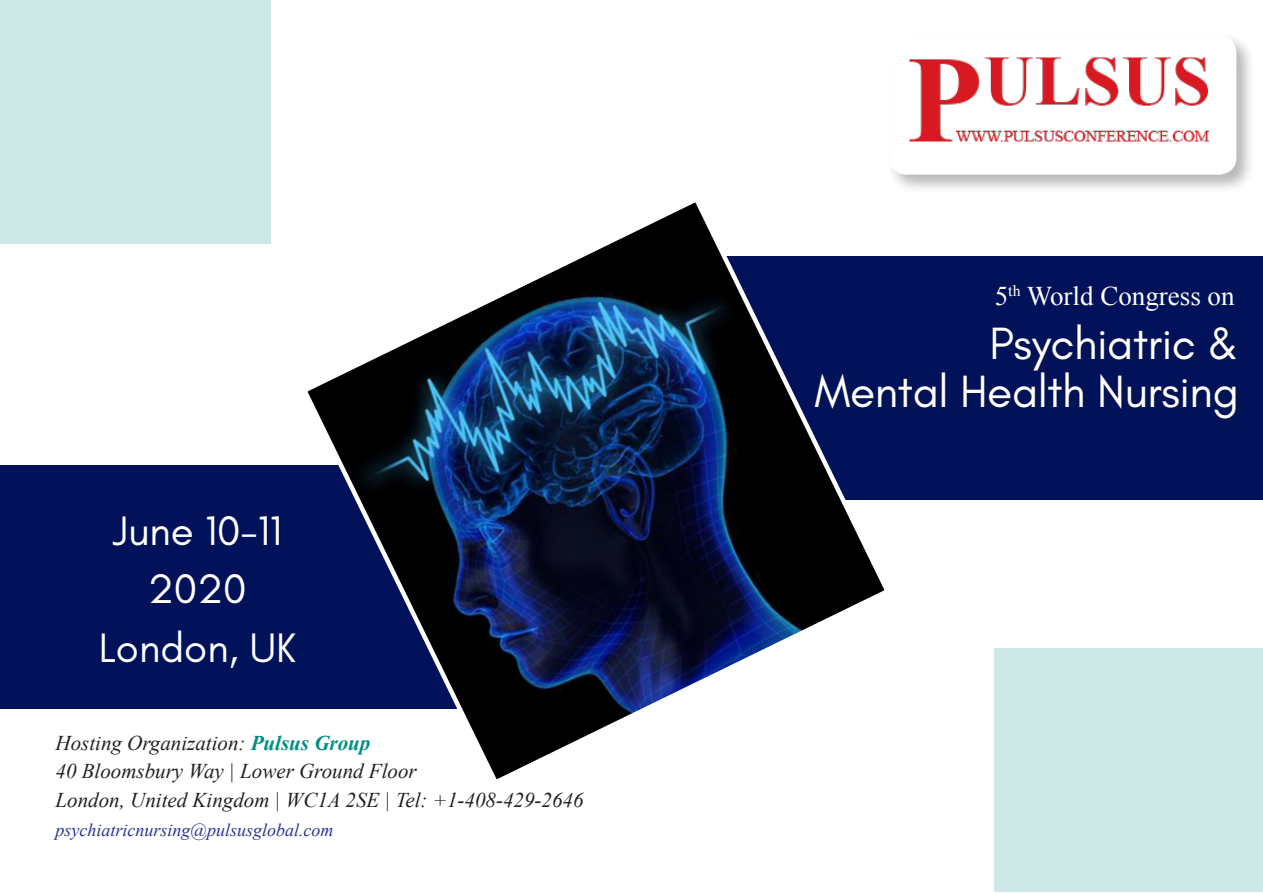
<style>
.page{position:relative;width:1263px;height:893px;background:#fff}
.page>*{position:absolute;margin:0;border:0;box-sizing:border-box;transform-origin:0 0}
.t1{font:46.05px "Glacial Indifference";letter-spacing:-.01em;color:#fff}
.t2{font:42px "Glacial Indifference";color:#fff}
.t3{font:27px "Times New Roman";color:#fff}
.t4{font:italic 21px "Times New Roman";color:#231f20}
.t5{font:italic 18px "Times New Roman";color:#2e3092}
.s1{font-weight:700;color:#008e84}
</style>
<div class="page">
<div style="left:662px;top:257px;width:601px;height:243px;background:#01125a"></div>
<div style="left:0;top:465px;width:526px;height:243px;background:#01125a"></div>
<div style="left:886px;top:33px;width:370px;height:161px;background:#231f20;opacity:.32"></div>
<div style="left:889px;top:36px;width:347px;height:139px;background:#fff;border-radius:17px"></div>
<img style="left:901px;top:33px;width:317px;height:146px">
<div style="left:0;top:0;width:270px;height:243px;background:#cde8e6"></div>
<div style="left:994px;top:648px;width:269px;height:243px;background:#cde8e6"></div>
<svg style="left:298px;top:193px;width:595px;height:586px"></svg>
<div style="left:814px;top:322px;width:429px;height:103px;background:#01125a"></div>
<p class="t2" style="left:113px;top:508px;width:171px">June 10-11</p>
<p class="t2" style="left:148px;top:566px;width:100px">2020</p>
<p class="t2" style="left:99px;top:624px;width:199px">London, UK</p>
<p class="t4" style="left:56px;top:728px;width:316px">Hosting Organization: <span class="s1">Pulsus Group</span></p>
<p class="t4" style="left:56px;top:757px;width:363px">40 Bloomsbury Way | Lower Ground Floor</p>
<p class="t4" style="left:56px;top:786px;width:529px">London, United Kingdom | WC1A 2SE | Tel: +1-408-429-2646</p>
<p class="t5" style="left:56px;top:818px;width:280px">psychiatricnursing@pulsusglobal.com</p>
<p class="t3" style="left:995px;top:277px;width:241px">5<sup>th</sup> World Congress on</p>
<p class="t1" style="left:989px;top:317px;width:251px">Psychiatric &amp;</p>
<p class="t1" style="left:815px;top:366px;width:426px">Mental Health Nursing</p>
</div>
